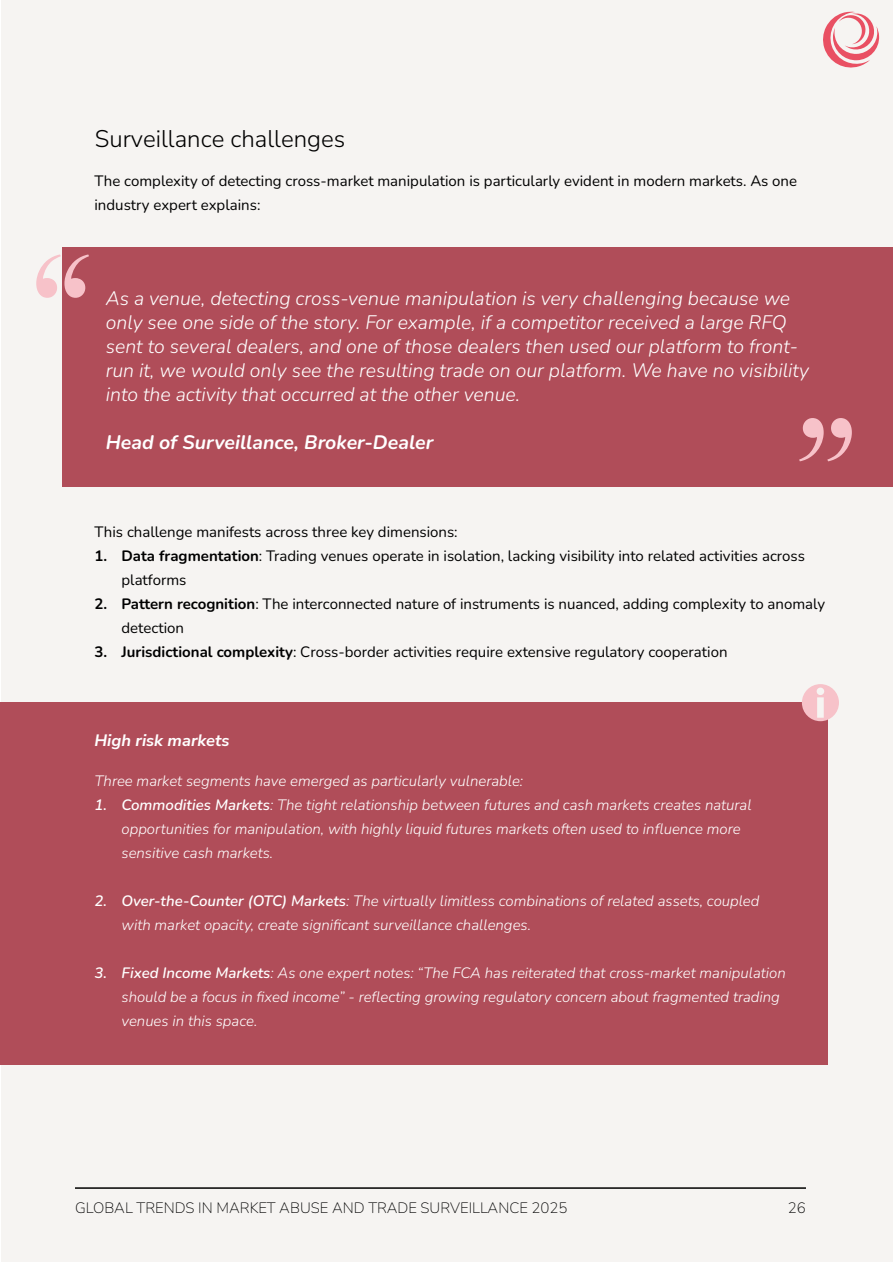
<style>
.page{position:relative;width:893px;height:1263px;background:#fff}
.page>*{position:absolute;margin:0;border:0;box-sizing:border-box;transform-origin:0 0}
.t1{font:200 24px "Nunito Sans 12 pt";color:#000}
.t2{font:italic 300 19.5px/24px "Nunito";color:#fff}
.t3{font:italic 700 19.5px "Nunito";color:#fff}
.t4{font:italic 700 16.5px "Nunito Sans";color:#fff}
.t5{font:italic 300 15px/24px "Nunito";color:#fff}
.t6{font:15px/24px "Nunito";color:#000}
.t7{font:200 15px "Nunito";color:#000}
.s1{font-weight:700}
.s2{font-weight:600}
</style>
<div class="page">
<div style="left:1px;top:1px;width:891px;height:1261px;background:#f6f4f2"></div>
<hr style="left:75px;top:1187px;width:731px;height:2px;background:#000">
<svg style="left:823px;top:12px;width:56px;height:56px"></svg>
<div style="left:62px;top:248px;width:831px;height:239px;background:#b04d59"></div>
<svg style="left:36px;top:254px;width:53px;height:44px"></svg>
<svg style="left:799px;top:418px;width:53px;height:43px"></svg>
<div style="left:0;top:703px;width:828px;height:362px;background:#b04d59"></div>
<div style="left:802px;top:684px;width:37px;height:37px;background:#f7c2c9;border-radius:50%"></div>
<svg style="left:817px;top:688px;width:7px;height:30px"></svg>
<h1 class="t1" style="left:95px;top:122px;width:252px">Surveillance challenges</h1>
<p class="t6" style="left:94px;top:168px;width:704px">The complexity of detecting cross-market manipulation is particularly evident in modern markets. As one industry expert explains:</p>
<p class="t2" style="left:106px;top:285px;width:705px">As a venue, detecting cross-venue manipulation is very challenging because we only see one side of the story. For example, if a competitor received a large RFQ sent to several dealers, and one of those dealers then used our platform to front&shy;run it, we would only see the resulting trade on our platform. We have no visibility into the activity that occurred at the other venue.</p>
<h2 class="t3" style="left:106px;top:429px;width:329px">Head of Surveillance, Broker-Dealer</h2>
<p class="t6" style="left:94px;top:519px;width:365px">This challenge manifests across three key dimensions:</p>
<p class="t6" style="left:122px;top:543px;width:685px;text-indent:-27px"><span class="s1">1. Data fragmentation</span>: Trading venues operate in isolation, lacking visibility into related activities across platforms</p>
<p class="t6" style="left:122px;top:591px;width:705px;text-indent:-27px"><span class="s1">2. Pattern recognition</span>: The interconnected nature of instruments is nuanced, adding complexity to anomaly detection</p>
<p class="t6" style="left:94px;top:639px;width:634px"><span class="s1">3. Jurisdictional complexity</span>: Cross-border activities require extensive regulatory cooperation</p>
<p class="t4" style="left:94px;top:729px;width:137px">High risk markets</p>
<p class="t5" style="left:94px;top:769px;width:430px">Three market segments have emerged as particularly vulnerable:</p>
<p class="t5" style="left:122px;top:793px;width:632px;text-indent:-27px"><span class="s2">1. Commodities Markets</span>: The tight relationship between futures and cash markets creates natural opportunities for manipulation, with highly liquid futures markets often used to influence more sensitive cash markets.</p>
<p class="t5" style="left:122px;top:889px;width:639px;text-indent:-27px"><span class="s2">2. Over-the-Counter (OTC) Markets</span>: The virtually limitless combinations of related assets, coupled with market opacity, create significant surveillance challenges.</p>
<p class="t5" style="left:122px;top:961px;width:666px;text-indent:-27px"><span class="s2">3. Fixed Income Markets</span>: As one expert notes: “The FCA has reiterated that cross-market manipulation should be a focus in fixed income” - reflecting growing regulatory concern about fragmented trading venues in this space.</p>
<p class="t7" style="left:75px;top:1198px;width:494px">GLOBAL TRENDS IN MARKET ABUSE AND TRADE SURVEILLANCE 2025</p>
<p class="t7" style="left:788px;top:1198px;width:19px">26</p>
</div>
